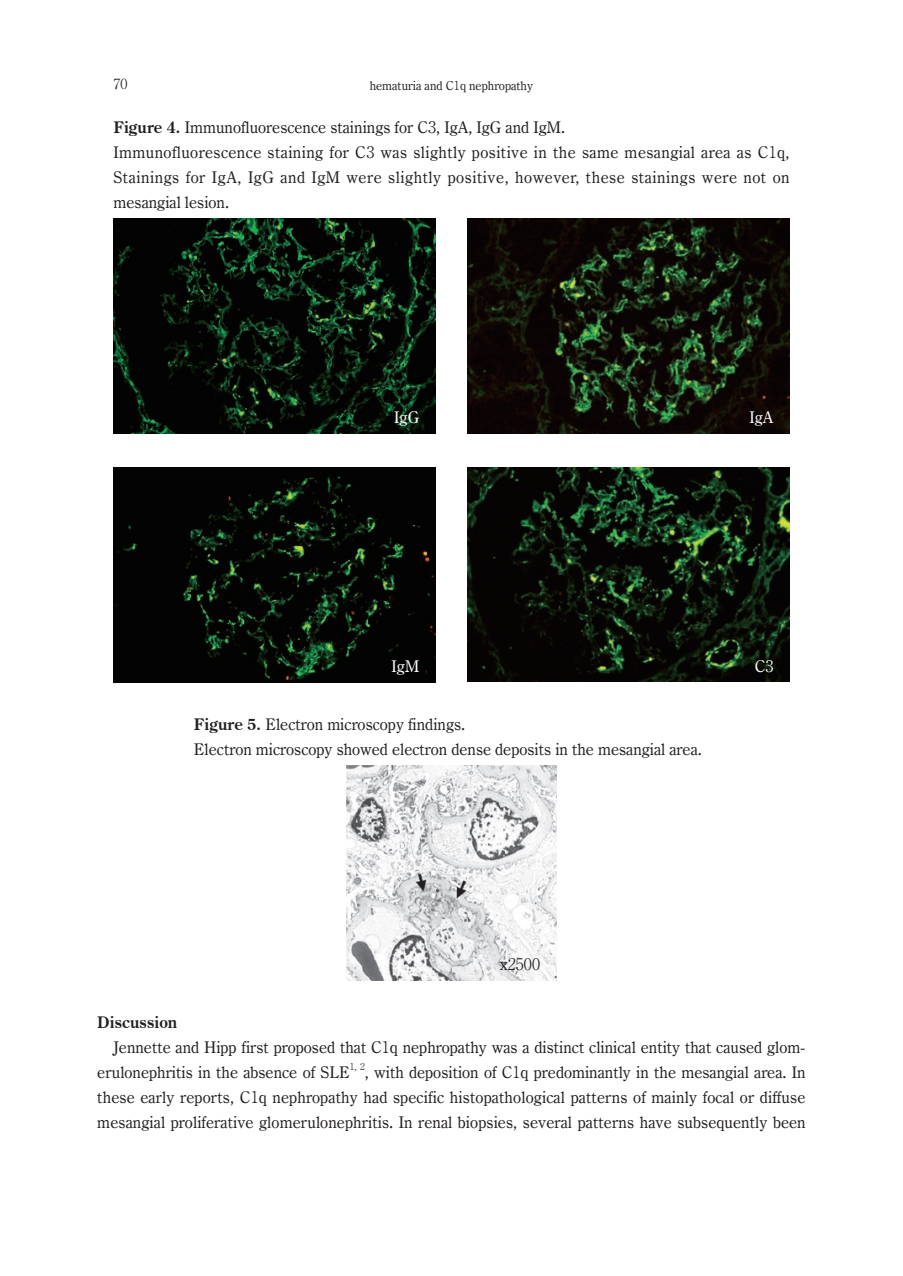
<style>
.page{position:relative;width:903px;height:1276px;background:#fff}
.page>*{position:absolute;margin:0;border:0;box-sizing:border-box;transform-origin:0 0}
.t1{font:16.1px/24.8px "Century Oldstyle";color:#231f20}
.t2{font:16.1px/24.8px "Century Oldstyle";letter-spacing:.025em;color:#231f20}
.t3{font:16.1px "Century Oldstyle";color:#fff}
.t4{font:700 16.1px "Century Oldstyle";color:#231f20}
.t5{font:300 16.1px "Ryumin Pro";color:#231f20}
.t6{font:300 14px "Ryumin Pro";color:#231f20}
.t7{font:12.25px "Century Oldstyle";color:#231f20}
.t8{font:300 9.45px "Ryumin Pro";color:#231f20}
.s1{font-family:"Ryumin Pro";font-weight:300}
.s2{font-weight:700}
.s3{font-family:"Century Oldstyle";font-weight:400}
</style>
<div class="page">
<img style="left:113px;top:218px;width:322px;height:215px">
<img style="left:468px;top:218px;width:322px;height:215px">
<img style="left:113px;top:467px;width:322px;height:215px">
<img style="left:468px;top:467px;width:322px;height:214px">
<img style="left:347px;top:765px;width:209px;height:215px">
<p class="t6" style="left:113px;top:73px;width:15px">70</p>
<p class="t7" style="left:370px;top:78px;width:165px">hematuria and C<span class="s1">1</span>q nephropathy</p>
<p class="t2" style="left:113px;top:115px;width:678px"><span class="s2">Figure 4.</span> Immunofluorescence stainings for C<span class="s1">3</span>, IgA, IgG and IgM.<br>Immunofluorescence staining for C<span class="s1">3</span> was slightly positive in the same mesangial area as C<span class="s1">1</span>q, Stainings for IgA, IgG and IgM were slightly positive, however, these stainings were not on mesangial lesion.</p>
<p class="t3" style="left:394px;top:407px;width:27px">IgG</p>
<p class="t3" style="left:749px;top:407px;width:26px">IgA</p>
<p class="t3" style="left:392px;top:656px;width:29px">IgM</p>
<p class="t3" style="left:755px;top:656px;width:20px">C<span class="s1">3</span></p>
<p class="t1" style="left:194px;top:711px;width:510px"><span class="s2">Figure 5.</span> Electron microscopy findings.<br>Electron microscopy showed electron dense deposits in the mesangial area.</p>
<p class="t5" style="left:500px;top:951px;width:42px"><span class="s3">x</span>2500</p>
<p class="t4" style="left:97px;top:1012px;width:82px">Discussion</p>
<p class="t1" style="left:97px;top:1034px;width:710px;text-indent:16px">Jennette and Hipp first proposed that C<span class="s1">1</span>q nephropathy was a distinct clinical entity that caused glom&shy;erulonephritis in the absence of SLE</p>
<p class="t8" style="left:350px;top:1059px;width:16px">1<span class="s3">,</span> 2</p>
<p class="t1" style="left:97px;top:1059px;width:710px;text-align:justify;text-indent:268px">, with deposition of C<span class="s1">1</span>q predominantly in the mesangial area. In these early reports, C<span class="s1">1</span>q nephropathy had specific histopathological patterns of mainly focal or diffuse mesangial proliferative glomerulonephritis. In renal biopsies, several patterns have subsequently been</p>
</div>
